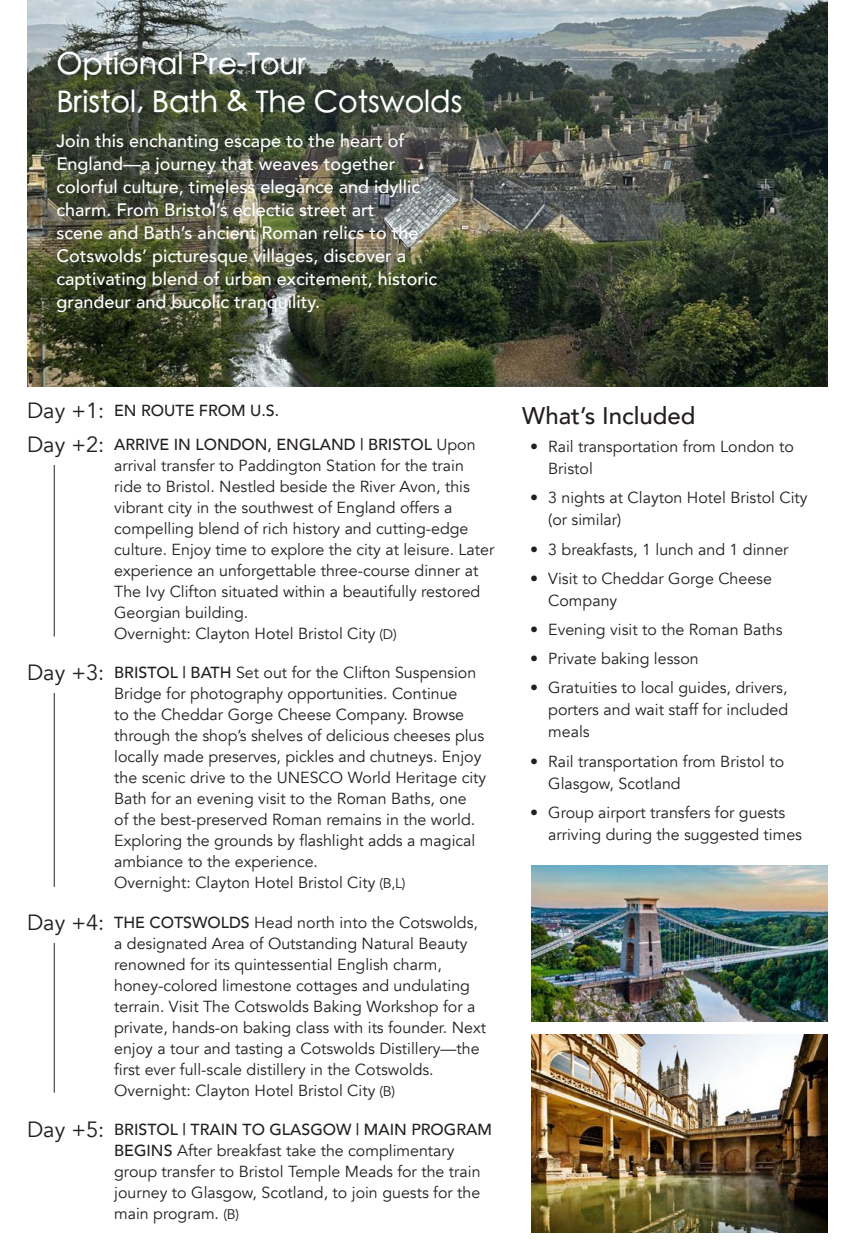
<style>
.page{position:relative;width:855px;height:1260px;background:#fff}
.page>*{position:absolute;margin:0;border:0;box-sizing:border-box;transform-origin:0 0}
.t1{font:500 30px/38px "ST Heiti TC";color:#fff}
.t2{font:500 24px "Avenir";color:#241f1f}
.t3{font:500 18px/23px "Avenir";color:#fff}
.t4{font:16px/21px "Avenir";color:#241f1f}
.t5{font:500 16px "Avenir";color:#241f1f}
.s1{font-weight:400;font-size:22px}
.s2{font-size:22px}
.s3{font-weight:500}
.s4{font-size:14px}
</style>
<div class="page">
<img style="left:27px;top:0;width:801px;height:387px">
<img style="left:531px;top:1034px;width:297px;height:199px">
<hr style="left:54px;top:465px;width:1px;height:171px;background:#241f1f">
<hr style="left:54px;top:693px;width:1px;height:194px;background:#241f1f">
<hr style="left:54px;top:943px;width:1px;height:150px;background:#241f1f">
<img style="left:531px;top:866px;width:297px;height:155px">
<h1 class="t1" style="left:56px;top:46px;width:408px">Optional Pre-Tour<br>Bristol, Bath &amp; The Cotswolds</h1>
<p class="t3" style="left:56px;top:128px;width:382px">Join this enchanting escape to the heart of England—a journey that weaves together colorful culture, timeless elegance and idyllic charm. From Bristol’s eclectic street art<br>scene and Bath’s ancient Roman relics to the Cotswolds’ picturesque villages, discover a captivating blend of urban excitement, historic grandeur and bucolic tranquility.</p>
<p class="t5" style="left:27px;top:397px;width:254px"><span class="s1">Day +1:</span> EN ROUTE FROM U.S.</p>
<h2 class="t2" style="left:522px;top:395px;width:175px">What’s Included</h2>
<p class="t4" style="left:548px;top:436px;width:247px;line-height:22px;text-indent:-18px">• Rail transportation from London to<br>Bristol</p>
<p class="t4" style="left:548px;top:487px;width:261px;line-height:22px;text-indent:-18px">• 3 nights at Clayton Hotel Bristol City (or similar)</p>
<p class="t4" style="left:530px;top:539px;width:260px">• 3 breakfasts, 1 lunch and 1 dinner</p>
<p class="t4" style="left:548px;top:568px;width:225px;line-height:22px;text-indent:-18px">• Visit to Cheddar Gorge Cheese<br>Company</p>
<p class="t4" style="left:530px;top:619px;width:254px">• Evening visit to the Roman Baths</p>
<p class="t4" style="left:530px;top:649px;width:170px">• Private baking lesson</p>
<p class="t4" style="left:548px;top:677px;width:241px;line-height:22px;text-align:justify;text-indent:-18px">• Gratuities to local guides, drivers, porters and wait staff for included meals</p>
<p class="t4" style="left:548px;top:750px;width:237px;line-height:22px;text-indent:-18px">• Rail transportation from Bristol to<br>Glasgow, Scotland</p>
<p class="t4" style="left:548px;top:802px;width:255px;line-height:22px;text-indent:-18px">• Group airport transfers for guests arriving during the suggested times</p>
<p class="t4" style="left:114px;top:434px;width:382px;text-indent:-87px"><span class="s2">Day +2:</span> <span class="s3">ARRIVE IN LONDON, ENGLAND | BRISTOL</span> Upon arrival transfer to Paddington Station for the train ride to Bristol. Nestled beside the River Avon, this vibrant city in the southwest of England offers a compelling blend of rich history and cutting-edge culture. Enjoy time to explore the city at leisure. Later experience an unforgettable three-course dinner at The Ivy Clifton situated within a beautifully restored Georgian building.<br>Overnight: Clayton Hotel Bristol City <span class="s4">(D)</span></p>
<p class="t4" style="left:114px;top:662px;width:374px;text-indent:-87px"><span class="s2">Day +3:</span> <span class="s3">BRISTOL | BATH</span> Set out for the Clifton Suspension Bridge for photography opportunities. Continue<br>to the Cheddar Gorge Cheese Company. Browse through the shop’s shelves of delicious cheeses plus locally made preserves, pickles and chutneys. Enjoy the scenic drive to the UNESCO World Heritage city Bath for an evening visit to the Roman Baths, one<br>of the best-preserved Roman remains in the world.<br>Exploring the grounds by flashlight adds a magical ambiance to the experience.<br>Overnight: Clayton Hotel Bristol City <span class="s4">(B,L)</span></p>
<p class="t4" style="left:114px;top:912px;width:373px;text-indent:-87px"><span class="s2">Day +4:</span> <span class="s3">THE COTSWOLDS</span> Head north into the Cotswolds, a designated Area of Outstanding Natural Beauty renowned for its quintessential English charm, honey-colored limestone cottages and undulating terrain. Visit The Cotswolds Baking Workshop for a private, hands-on baking class with its founder. Next enjoy a tour and tasting a Cotswolds Distillery—the first ever full-scale distillery in the Cotswolds.<br>Overnight: Clayton Hotel Bristol City <span class="s4">(B)</span></p>
<p class="t4" style="left:114px;top:1119px;width:379px;text-indent:-87px"><span class="s2">Day +5:</span> <span class="s3">BRISTOL | TRAIN TO GLASGOW | MAIN PROGRAM BEGINS</span> After breakfast take the complimentary group transfer to Bristol Temple Meads for the train journey to Glasgow, Scotland, to join guests for the main program. <span class="s4">(B)</span></p>
</div>
